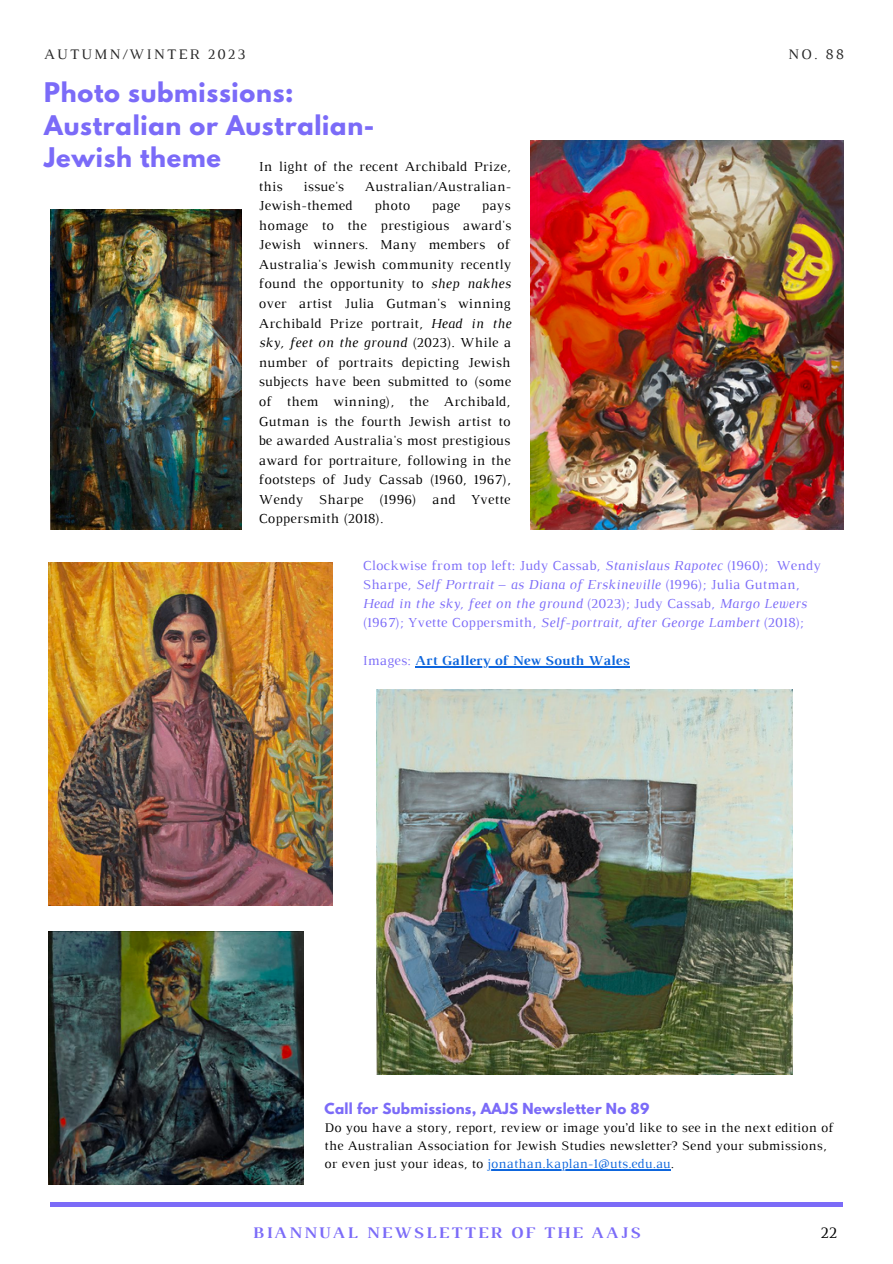
<style>
.page{position:relative;width:893px;height:1264px;background:#fff}
.page>*{position:absolute;margin:0;border:0;box-sizing:border-box;transform-origin:0 0}
.t1{font:700 24px/32.5px "League Spartan";letter-spacing:.03em;color:#7b6bf8}
.t2{font:700 16.5px "Luthier";letter-spacing:.13em;color:#7b6bf8}
.t3{font:16.5px "Luthier";color:#000}
.t4{font:14.85px "Luthier";letter-spacing:.14em;color:#252525}
.t5{font:13.95px/19.5px "Luthier";letter-spacing:.02em;color:#000}
.t6{font:italic 13.95px/19px "Luthier";letter-spacing:.02em;color:#7b6bf8}
.t7{font:700 13.95px "Luthier";letter-spacing:.02em;color:#0e66dd}
.t8{font:13.5px/18px "Luthier";letter-spacing:.02em;color:#000}
.t9{font:700 13.5px "League Spartan";letter-spacing:.02em;color:#7b6bf8}
.s1{font-style:italic}
.s2{font-style:normal}
.s3{font-weight:400;color:#7b6bf8}
.s4{color:#0e66dd}
</style>
<div class="page">
<hr style="left:50px;top:1202px;width:792px;height:4px;background:#7b6bf8">
<img style="left:48px;top:931px;width:255px;height:253px">
<img style="left:50px;top:209px;width:191px;height:321px">
<img style="left:530px;top:141px;width:313px;height:389px">
<img style="left:48px;top:562px;width:285px;height:343px">
<img style="left:376px;top:690px;width:416px;height:384px">
<hr style="left:415px;top:666px;width:214px;height:1px;background:#0e66dd">
<hr style="left:487px;top:1168px;width:184px;height:1px;background:#0e66dd">
<p class="t4" style="left:44px;top:49px;width:203px">AUTUMN/WINTER 2023</p>
<p class="t4" style="left:788px;top:49px;width:57px">NO. 88</p>
<p class="t1" style="left:44px;top:79px;width:332px">Photo submissions:<br>Australian or Australian-<br>Jewish theme</p>
<p class="t5" style="left:259px;top:158px;width:253px">In light of the recent Archibald Prize, this</p>
<p class="t5" style="left:303px;top:177px;width:42px">issue's</p>
<p class="t5" style="left:365px;top:177px;width:148px">Australian/Australian-</p>
<p class="t5" style="left:259px;top:197px;width:95px">Jewish-themed</p>
<p class="t5" style="left:374px;top:197px;width:37px">photo</p>
<p class="t5" style="left:432px;top:197px;width:30px">page</p>
<p class="t5" style="left:259px;top:197px;width:254px;text-align:justify;text-indent:223px">pays homage to the prestigious award's Jewish winners. Many members of Australia's Jewish community recently found the opportunity to <span class="s1">shep nakhes </span>over artist Julia Gutman's winning Archibald Prize portrait, <span class="s1">Head in the sky, feet on the ground</span> (2023). While a number of portraits depicting Jewish subjects have been submitted to (some of them winning), the Archibald, Gutman is the fourth Jewish artist to be awarded Australia's most prestigious award for portraiture, following in the footsteps of Judy Cassab (1960, 1967), Wendy Sharpe (1996) and Yvette Coppersmith (2018).</p>
<p class="t6" style="left:363px;top:557px;width:459px"><span class="s2">Clockwise from top left: Judy Cassab,</span> Stanislaus Rapotec <span class="s2">(1960); Wendy Sharpe,</span> Self Portrait – as Diana of Erskineville <span class="s2">(1996); Julia Gutman, </span>Head in the sky, feet on the ground <span class="s2">(2023); Judy Cassab,</span> Margo Lewers <span class="s2">(1967); Yvette Coppersmith,</span> Self-portrait, after George Lambert <span class="s2">(2018);</span></p>
<p class="t7" style="left:363px;top:655px;width:268px"><span class="s3">Images:</span> Art Gallery of New South Wales</p>
<p class="t9" style="left:324px;top:1101px;width:326px">Call for Submissions, AAJS Newsletter No 89</p>
<p class="t8" style="left:324px;top:1119px;width:510px">Do you have a story, report, review or image you’d like to see in the next edition of the Australian Association for Jewish Studies newsletter? Send your submissions, or even just your ideas, to <span class="s4">jonathan.kaplan-1@uts.edu.au</span>.</p>
<p class="t2" style="left:252px;top:1226px;width:389px">BIANNUAL NEWSLETTER OF THE AAJS</p>
<p class="t3" style="left:820px;top:1226px;width:18px">22</p>
</div>
